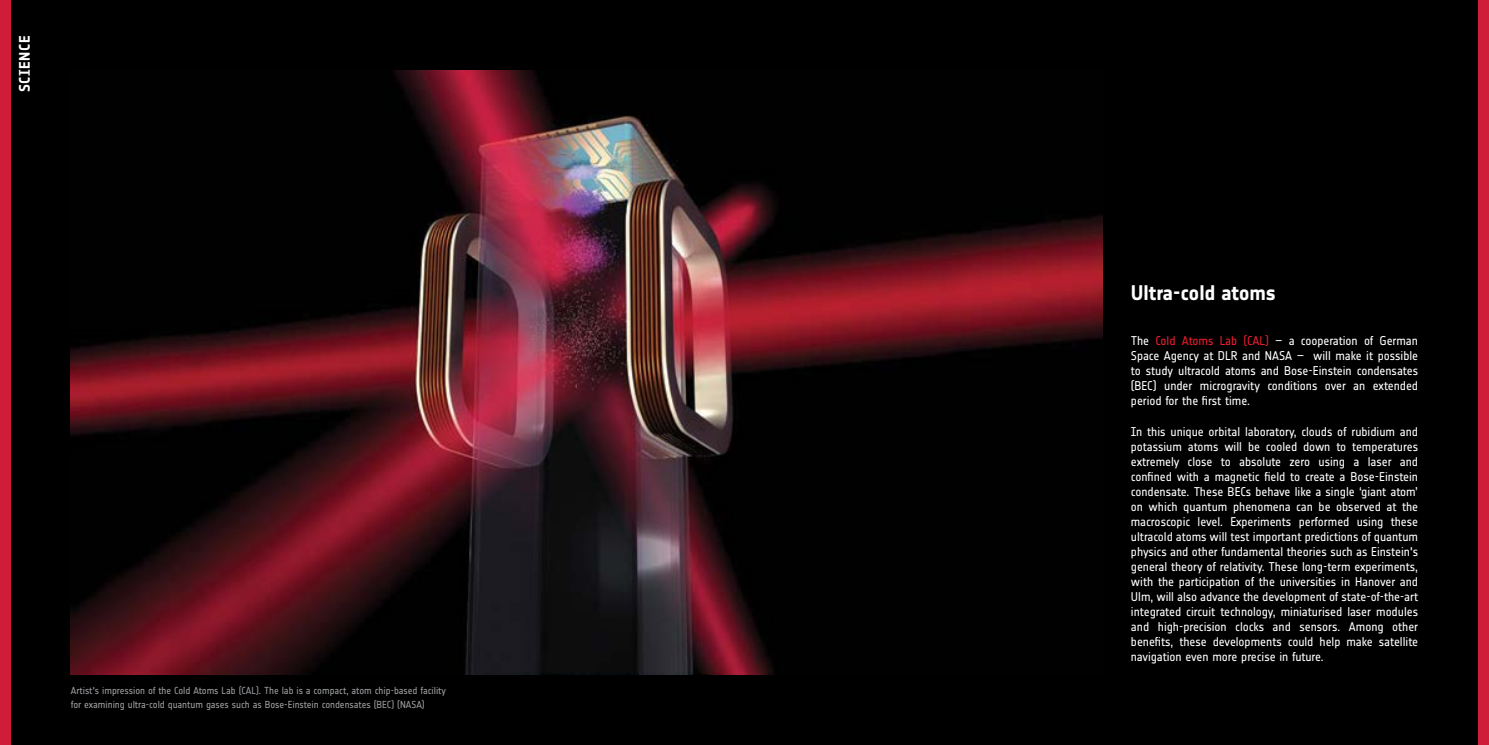
<style>
.page{position:relative;width:1489px;height:745px;background:#fff}
.page>*{position:absolute;margin:0;border:0;box-sizing:border-box;transform-origin:0 0}
.t1{font:700 20.88px "Notes Esa";letter-spacing:-.005em;color:#fff}
.t2{font:700 15px "Notes Esa";letter-spacing:.04em;color:#fff}
.t3{font:12.5px/15px "Notes Esa";letter-spacing:-.005em;color:#fff;text-align:justify}
.t4{font:10px/13.5px "Notes Esa";letter-spacing:-.005em;color:#9d9fa2}
.s1{color:#ed1c2f}
</style>
<div class="page">
<div style="left:0;top:0;width:1488px;height:744px;background:#000"></div>
<img style="left:71px;top:71px;width:1031px;height:602px">
<div style="left:0;top:0;width:11px;height:744px;background:#cf1d39"></div>
<div style="left:1478px;top:0;width:10px;height:744px;background:#cf1d39"></div>
<p class="t2" style="left:16px;top:92px;width:58px;rotate:-90deg">SCIENCE</p>
<p class="t4" style="left:71px;top:683px;width:376px">Artist's impression of the Cold Atoms Lab (CAL). The lab is a compact, atom chip-based facility for examining ultra-cold quantum gases such as Bose-Einstein condensates (BEC) (NASA)</p>
<h1 class="t1" style="left:1130px;top:280px;width:147px">Ultra-cold atoms</h1>
<p class="t3" style="left:1130px;top:333px;width:289px">The <span class="s1">Cold Atoms Lab (CAL)</span> – a cooperation of German Space Agency at DLR and NASA – will make it possible to study ultracold atoms and Bose-Einstein condensates (BEC) under microgravity conditions over an extended period for the first time.</p>
<p class="t3" style="left:1130px;top:423px;width:289px">In this unique orbital laboratory, clouds of rubidium and potassium atoms will be cooled down to temperatures extremely close to absolute zero using a laser and confined with a magnetic field to create a Bose-Einstein condensate. These BECs behave like a single ‘giant atom’ on which quantum phenomena can be observed at the macroscopic level. Experiments performed using these ultracold atoms will test important predictions of quantum physics and other fundamental theories such as Einstein's general theory of relativity. These long-term experiments, with the participation of the universities in Hanover and Ulm, will also advance the development of state-of-the-art integrated circuit technology, miniaturised laser modules and high-precision clocks and sensors. Among other benefits, these developments could help make satellite navigation even more precise in future.</p>
</div>
